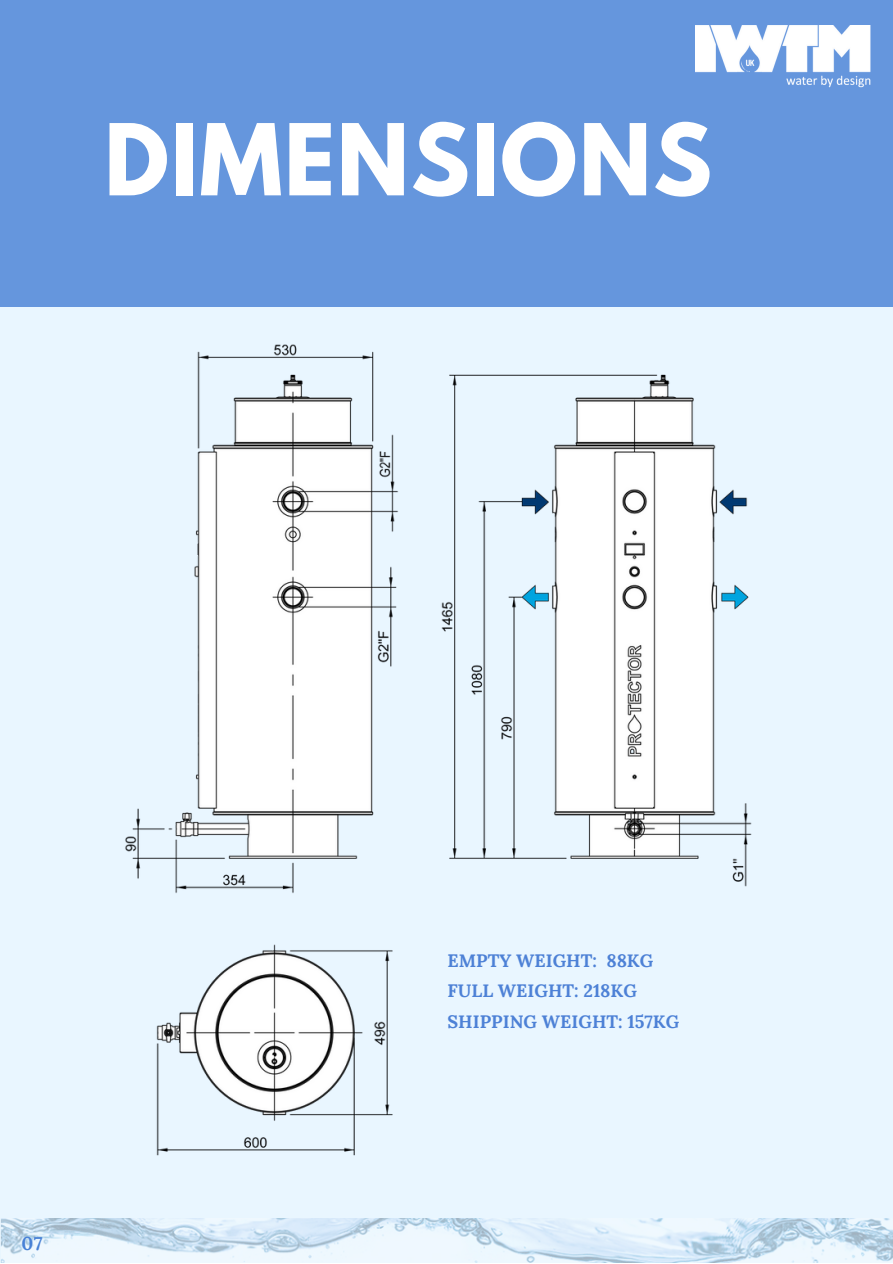
<style>
.page{position:relative;width:893px;height:1264px;background:#fff}
.page>*{position:absolute;margin:0;border:0;box-sizing:border-box;transform-origin:0 0}
.t1{font:700 87.6px "League Spartan";letter-spacing:.02em;color:#fff}
.t2{font:700 18.75px "Lora";color:#4881d6}
.t3{font:700 18px/30.3px "Lora";color:#4d81d6}
</style>
<div class="page">
<div style="left:0;top:0;width:892px;height:1262px;background:#e9f6ff"></div>
<div style="left:0;top:0;width:892px;height:307px;background:#6596dd"></div>
<img style="left:1px;top:1218px;width:891px;height:44px">
<img style="left:125px;top:344px;width:627px;height:812px">
<img style="left:695px;top:25px;width:176px;height:63px">
<h1 class="t1" style="left:104px;top:116px;width:609px">DIMENSIONS</h1>
<p class="t2" style="left:22px;top:1231px;width:23px">07</p>
<p class="t3" style="left:447px;top:945px;width:233px">EMPTY WEIGHT: 88KG<br>FULL WEIGHT: 218KG<br>SHIPPING WEIGHT: 157KG</p>
</div>
